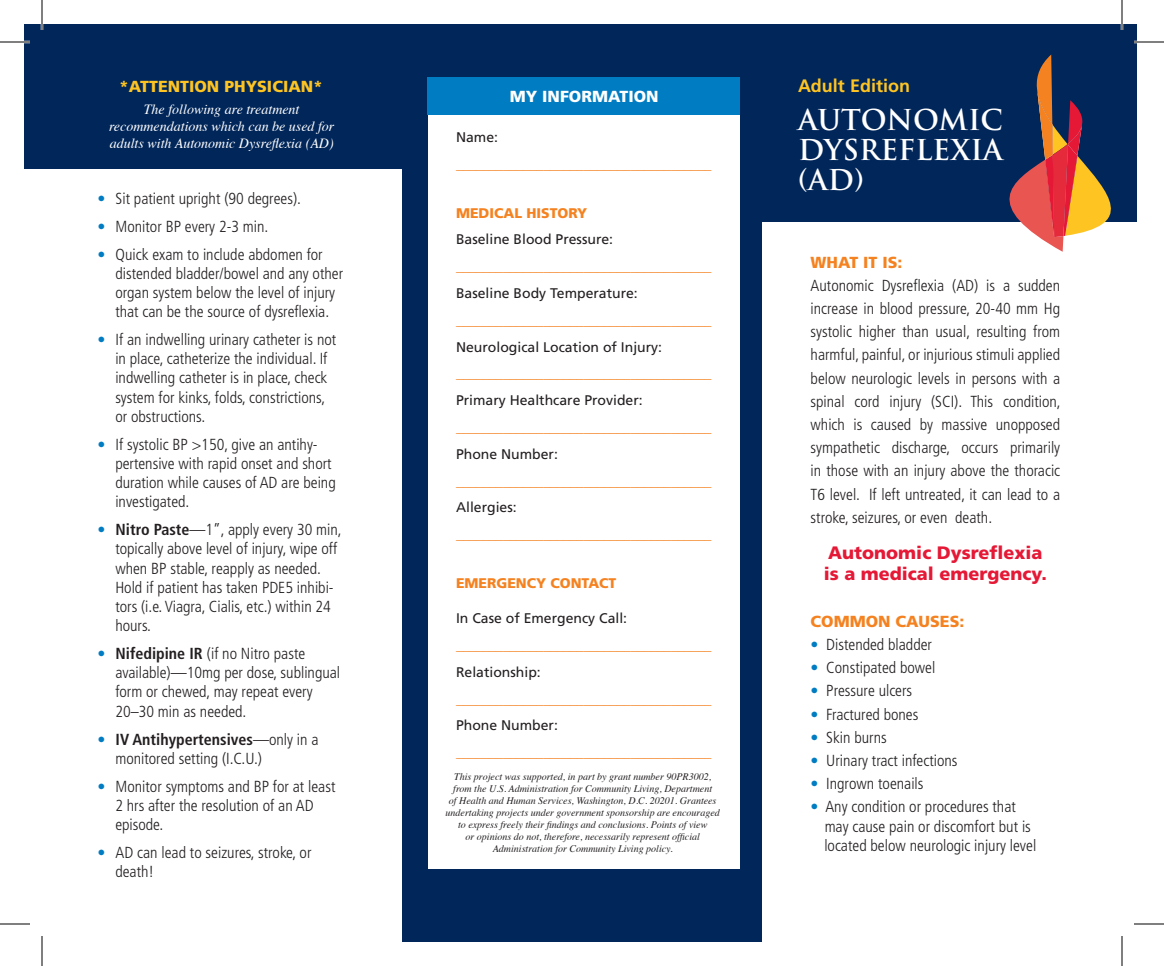
<style>
.page{position:relative;width:1164px;height:966px;background:#fff}
.page>*{position:absolute;margin:0;border:0;box-sizing:border-box;transform-origin:0 0}
.t1{font:700 28px "Trajan";color:#fff}
.t2{font:900 18px/21.6px "Frutiger";color:#e51836}
.t3{font:700 18px "Frutiger";color:#fec422}
.t4{font:300 condensed 16px/19.2px "Frutiger";color:#231f20}
.t5{font:900 16px "Frutiger";color:#f58220}
.t6{font:900 16px "Frutiger";color:#fec422}
.t7{font:900 16px "Frutiger";color:#fff}
.t8{font:14px "Frutiger";color:#f58220}
.t9{font:14px "Frutiger";color:#231f20}
.t10{font:italic 14px/16.8px "Times";color:#fff;text-align:center}
.t11{font:900 14px "Frutiger";color:#f58220}
.t12{font:italic 10px/12px "Times";color:#231f20;text-align:center}
.s1{color:#007cc2}
.s2{font-weight:700}
</style>
<div class="page">
<div style="left:24px;top:24px;width:382px;height:145px;background:#00265a"></div>
<div style="left:402px;top:24px;width:360px;height:918px;background:#00265a"></div>
<div style="left:428px;top:77px;width:312px;height:792px;background:#fff"></div>
<div style="left:428px;top:77px;width:312px;height:37px;background:#007cc2"></div>
<div style="left:752px;top:24px;width:385px;height:197px;background:#00265a"></div>
<svg style="left:1010px;top:54px;width:101px;height:198px"></svg>
<hr style="left:0;top:41px;width:30px;height:2px;background:#fff">
<hr style="left:1134px;top:41px;width:30px;height:2px;background:#fff">
<hr style="left:41px;top:0;width:2px;height:30px;background:#fff">
<hr style="left:1121px;top:0;width:2px;height:30px;background:#fff">
<hr style="left:0;top:42px;width:30px;height:1px;background:#000">
<hr style="left:1134px;top:42px;width:30px;height:1px;background:#000">
<hr style="left:0;top:924px;width:30px;height:1px;background:#000">
<hr style="left:1134px;top:924px;width:30px;height:1px;background:#000">
<hr style="left:42px;top:0;width:1px;height:30px;background:#000">
<hr style="left:42px;top:936px;width:1px;height:30px;background:#000">
<hr style="left:1122px;top:0;width:1px;height:30px;background:#000">
<hr style="left:1122px;top:936px;width:1px;height:30px;background:#000">
<p class="t6" style="left:119px;top:77px;width:205px">*ATTENTION PHYSICIAN*</p>
<p class="t10" style="left:109px;top:100px;width:227px">The following are treatment recommendations which can be used for adults with Autonomic Dysreflexia (AD)</p>
<p class="t4" style="left:97px;top:189px;width:205px"><span class="s1">•</span> Sit patient upright (90 degrees).</p>
<p class="t4" style="left:97px;top:217px;width:173px"><span class="s1">•</span> Monitor BP every 2-3 min.</p>
<p class="t4" style="left:115px;top:245px;width:229px;text-indent:-18px"><span class="s1">•</span> Quick exam to include abdomen for distended bladder/bowel and any other organ system below the level of injury that can be the source of dysreflexia.</p>
<p class="t4" style="left:115px;top:330px;width:222px;text-indent:-18px"><span class="s1">•</span> If an indwelling urinary catheter is not in place, catheterize the individual. If indwelling catheter is in place, check system for kinks, folds, constrictions, or obstructions.</p>
<p class="t4" style="left:115px;top:435px;width:222px;text-indent:-18px"><span class="s1">•</span> If systolic BP &gt;150, give an antihy&shy;pertensive with rapid onset and short duration while causes of AD are being investigated.</p>
<p class="t4" style="left:115px;top:520px;width:228px;text-indent:-18px"><span class="s1">•</span> <span class="s2">Nitro Paste</span>—1”, apply every 30 min, topically above level of injury, wipe off when BP stable, reapply as needed.<br>Hold if patient has taken PDE5 inhibi&shy;tors (i.e. Viagra, Cialis, etc.) within 24 hours.</p>
<p class="t4" style="left:115px;top:644px;width:226px;text-indent:-18px"><span class="s1">•</span> <span class="s2">Nifedipine IR</span> (if no Nitro paste available)—10mg per dose, sublingual form or chewed, may repeat every<br>20–30 min as needed.</p>
<p class="t4" style="left:115px;top:730px;width:205px;text-indent:-18px"><span class="s1">•</span> <span class="s2">IV Antihypertensives</span>—only in a monitored setting (I.C.U.)</p>
<p class="t4" style="left:115px;top:777px;width:222px;text-indent:-18px"><span class="s1">•</span> Monitor symptoms and BP for at least<br>2 hrs after the resolution of an AD episode.</p>
<p class="t4" style="left:115px;top:843px;width:198px;text-indent:-18px"><span class="s1">•</span> AD can lead to seizures, stroke, or death!</p>
<p class="t7" style="left:510px;top:86px;width:150px">MY INFORMATION</p>
<p class="t9" style="left:456px;top:129px;width:44px">Name:</p>
<p class="t8" style="left:456px;top:156px;width:257px">______________________________________</p>
<p class="t11" style="left:456px;top:204px;width:133px">MEDICAL HISTORY</p>
<p class="t9" style="left:456px;top:231px;width:159px">Baseline Blood Pressure:</p>
<p class="t8" style="left:456px;top:258px;width:257px">______________________________________</p>
<p class="t9" style="left:456px;top:285px;width:183px">Baseline Body Temperature:</p>
<p class="t8" style="left:456px;top:312px;width:257px">______________________________________</p>
<p class="t9" style="left:456px;top:339px;width:208px">Neurological Location of Injury:</p>
<p class="t8" style="left:456px;top:365px;width:257px">______________________________________</p>
<p class="t9" style="left:456px;top:392px;width:188px">Primary Healthcare Provider:</p>
<p class="t8" style="left:456px;top:419px;width:257px">______________________________________</p>
<p class="t9" style="left:456px;top:446px;width:103px">Phone Number:</p>
<p class="t8" style="left:456px;top:473px;width:257px">______________________________________</p>
<p class="t9" style="left:456px;top:499px;width:62px">Allergies:</p>
<p class="t8" style="left:456px;top:526px;width:257px">______________________________________</p>
<p class="t11" style="left:456px;top:574px;width:162px">EMERGENCY CONTACT</p>
<p class="t9" style="left:456px;top:610px;width:173px">In Case of Emergency Call:</p>
<p class="t8" style="left:456px;top:637px;width:257px">______________________________________</p>
<p class="t9" style="left:456px;top:664px;width:86px">Relationship:</p>
<p class="t8" style="left:456px;top:691px;width:257px">______________________________________</p>
<p class="t9" style="left:456px;top:717px;width:103px">Phone Number:</p>
<p class="t8" style="left:456px;top:744px;width:257px">______________________________________</p>
<p class="t12" style="left:446px;top:770px;width:276px">This project was supported, in part by grant number 90PR3002, from the U.S. Administration for Community Living, Department<br>of Health and Human Services, Washington, D.C. 20201. Grantees undertaking projects under government sponsorship are encouraged to express freely their findings and conclusions. Points of view<br>or opinions do not, therefore, necessarily represent official Administration for Community Living policy.</p>
<p class="t3" style="left:798px;top:75px;width:114px">Adult Edition</p>
<p class="t1" style="left:798px;top:102px;width:206px">AUTONOMIC</p>
<p class="t1" style="left:798px;top:132px;width:206px">DYSREFLEXIA</p>
<p class="t1" style="left:798px;top:162px;width:67px">(AD)</p>
<p class="t5" style="left:811px;top:252px;width:93px">WHAT IT IS:</p>
<p class="t4" style="left:811px;top:274px;width:252px;line-height:23.2px;text-align:justify">Autonomic Dysreflexia (AD) is a sudden increase in blood pressure, 20-40 mm Hg systolic higher than usual, resulting from harmful, painful, or injurious stimuli applied below neurologic levels in persons with a spinal cord injury (SCI). This condition, which is caused by massive unopposed sympathetic discharge, occurs primarily in those with an injury above the thoracic T6 level. If left untreated, it can lead to a stroke, seizures, or even death.</p>
<p class="t2" style="left:824px;top:541px;width:225px">Autonomic Dysreflexia is a medical emergency.</p>
<p class="t5" style="left:811px;top:611px;width:155px">COMMON CAUSES:</p>
<p class="t4" style="left:811px;top:635px;width:123px"><span class="s1">•</span> Distended bladder</p>
<p class="t4" style="left:811px;top:658px;width:126px"><span class="s1">•</span> Constipated bowel</p>
<p class="t4" style="left:811px;top:681px;width:103px"><span class="s1">•</span> Pressure ulcers</p>
<p class="t4" style="left:811px;top:705px;width:109px"><span class="s1">•</span> Fractured bones</p>
<p class="t4" style="left:811px;top:728px;width:78px"><span class="s1">•</span> Skin burns</p>
<p class="t4" style="left:811px;top:751px;width:148px"><span class="s1">•</span> Urinary tract infections</p>
<p class="t4" style="left:811px;top:774px;width:114px"><span class="s1">•</span> Ingrown toenails</p>
<p class="t4" style="left:811px;top:797px;width:207px"><span class="s1">•</span> Any condition or procedures that</p>
<p class="t4" style="left:825px;top:817px;width:208px">may cause pain or discomfort but is</p>
<p class="t4" style="left:824px;top:836px;width:213px">located below neurologic injury level</p>
</div>
